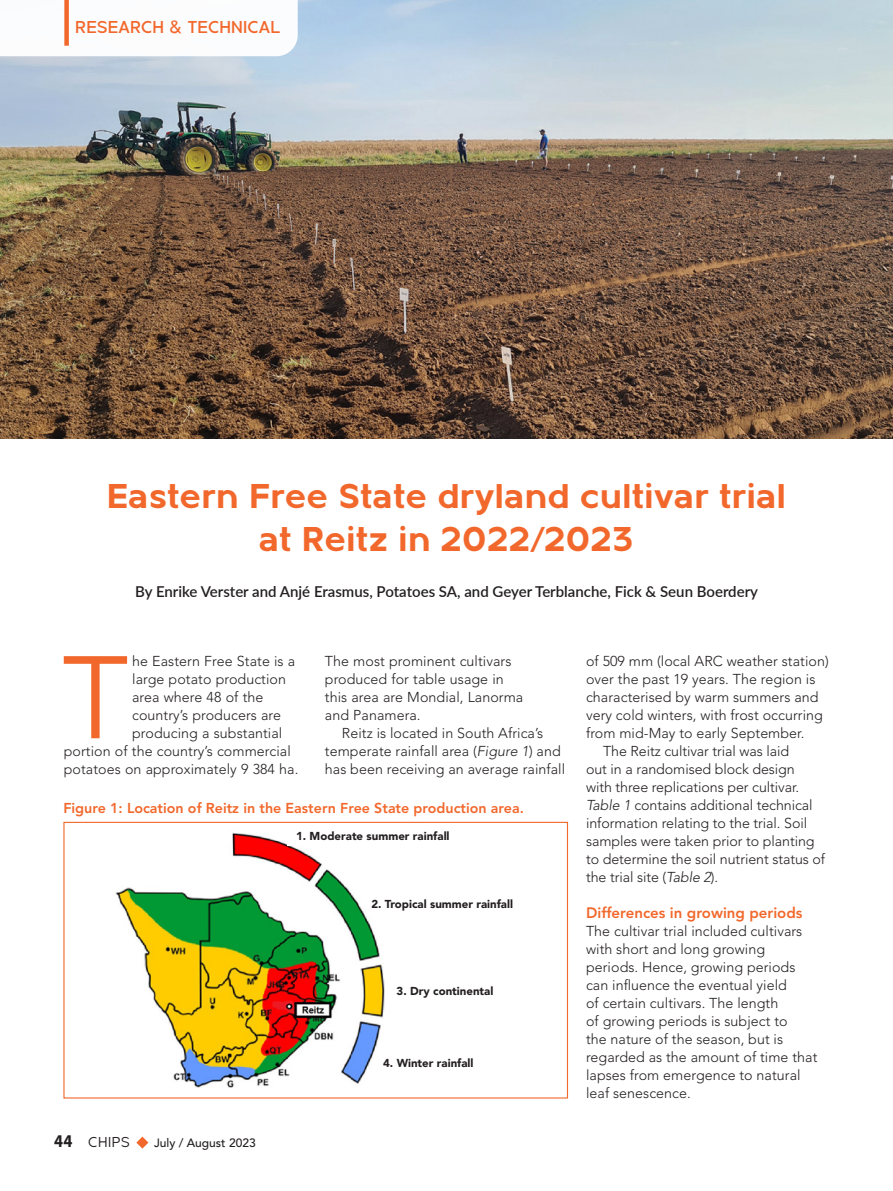
<style>
.page{position:relative;width:893px;height:1191px;background:#fff}
.page>*{position:absolute;margin:0;border:0;box-sizing:border-box;transform-origin:0 0}
.t1{font:115.95px "Avenir LT Std";color:#f2682c}
.t2{font:700 36px/43.2px "Metrisch";color:#f2682c;text-align:center}
.t3{font:500 18px "Metrisch";letter-spacing:.005em;color:#f2682c}
.t4{font:600 15px "Lato";color:#231f20}
.t5{font:800 15px "Avenir LT Std";color:#f2682c}
.t6{font:15px "Metrisch";letter-spacing:.035em;color:#231f20}
.t7{font:300 14.25px/18px "Avenir LT Std";letter-spacing:.005em;color:#231f20}
.t8{font:800 14.25px "Avenir LT Std";color:#f2682c}
.t9{font:500 12px "Avenir LT Std";color:#231f20}
.t10{font:900 11.4px "Avenir LT Std";color:#231f20}
.s1{font-style:italic}
.s2{font-family:"Myriad Pro";font-weight:700;font-size:18px}
</style>
<div class="page">
<svg style="left:136px;top:1136px;width:12px;height:12px"></svg>
<img style="left:0;top:0;width:892px;height:438px">
<svg style="left:0;top:0;width:298px;height:56px"></svg>
<div style="left:64px;top:0;width:5px;height:46px;background:#f2682c"></div>
<img style="left:115px;top:832px;width:270px;height:256px">
<div style="left:63px;top:822px;width:505px;height:276px;border:1px solid #f2682c"></div>
<div style="left:288px;top:826px;width:200px;height:19px;background:#fff"></div>
<div style="left:367px;top:895px;width:175px;height:17px;background:#fff"></div>
<div style="left:375px;top:1054px;width:134px;height:17px;background:#fff"></div>
<p class="t3" style="left:75px;top:17px;width:207px">RESEARCH &amp; TECHNICAL</p>
<h2 class="t2" style="left:107px;top:475px;width:681px">Eastern Free State dryland cultivar trial at Reitz in 2022/2023</h2>
<p class="t4" style="left:135px;top:580px;width:624px">By Enrike Verster and Anjé Erasmus, Potatoes SA, and Geyer Terblanche, Fick &amp; Seun Boerdery</p>
<h1 class="t1" style="left:62px;top:631px;width:68px">T</h1>
<p class="t7" style="left:132px;top:652px;width:165px">he Eastern Free State is a</p>
<p class="t7" style="left:132px;top:670px;width:155px">large potato production</p>
<p class="t7" style="left:132px;top:688px;width:133px">area where 48 of the</p>
<p class="t7" style="left:132px;top:706px;width:150px">country’s producers are</p>
<p class="t7" style="left:132px;top:724px;width:152px">producing a substantial</p>
<p class="t7" style="left:64px;top:742px;width:229px">portion of the country’s commercial</p>
<p class="t7" style="left:64px;top:760px;width:236px">potatoes on approximately 9 384 ha.</p>
<p class="t7" style="left:325px;top:652px;width:200px">The most prominent cultivars produced for table usage in this area are Mondial, Lanorma and Panamera.</p>
<p class="t7" style="left:325px;top:724px;width:242px;text-align:center">Reitz is located in South Africa’s temperate rainfall area (<span class="s1">Figure 1</span>) and has been receiving an average rainfall</p>
<p class="t8" style="left:63px;top:800px;width:462px">Figure 1: Location of Reitz in the Eastern Free State production area.</p>
<p class="t10" style="left:296px;top:829px;width:155px">1. Moderate summer rainfall</p>
<p class="t10" style="left:371px;top:897px;width:143px">2. Tropical summer rainfall</p>
<p class="t10" style="left:397px;top:984px;width:98px">3. Dry continental</p>
<p class="t6" style="left:54px;top:1134px;width:77px"><span class="s2">44</span> CHIPS</p>
<p class="t9" style="left:154px;top:1136px;width:103px">July / August 2023</p>
<p class="t10" style="left:383px;top:1056px;width:92px">4. Winter rainfall</p>
<p class="t7" style="left:586px;top:652px;width:244px">of 509 mm (local ARC weather station)</p>
<p class="t7" style="left:586px;top:670px;width:231px">over the past 19 years. The region is</p>
<p class="t7" style="left:586px;top:688px;width:234px">characterised by warm summers and</p>
<p class="t7" style="left:586px;top:706px;width:238px">very cold winters, with frost occurring</p>
<p class="t7" style="left:586px;top:724px;width:220px">from mid-May to early September.</p>
<p class="t7" style="left:603px;top:742px;width:188px">The Reitz cultivar trial was laid</p>
<p class="t7" style="left:586px;top:760px;width:210px">out in a randomised block design</p>
<p class="t7" style="left:586px;top:778px;width:215px">with three replications per cultivar.</p>
<p class="t7" style="left:586px;top:796px;width:228px"><span class="s1">Table 1</span> contains additional technical</p>
<p class="t7" style="left:586px;top:814px;width:223px">information relating to the trial. Soil</p>
<p class="t7" style="left:586px;top:832px;width:230px">samples were taken prior to planting</p>
<p class="t7" style="left:586px;top:850px;width:241px">to determine the soil nutrient status of</p>
<p class="t7" style="left:586px;top:868px;width:134px">the trial site (<span class="s1">Table 2</span>).</p>
<p class="t5" style="left:586px;top:904px;width:218px">Differences in growing periods</p>
<p class="t7" style="left:586px;top:922px;width:233px">The cultivar trial included cultivars with short and long growing periods. Hence, growing periods can influence the eventual yield<br>of certain cultivars. The length<br>of growing periods is subject to<br>the nature of the season, but is regarded as the amount of time that lapses from emergence to natural leaf senescence.</p>
</div>
